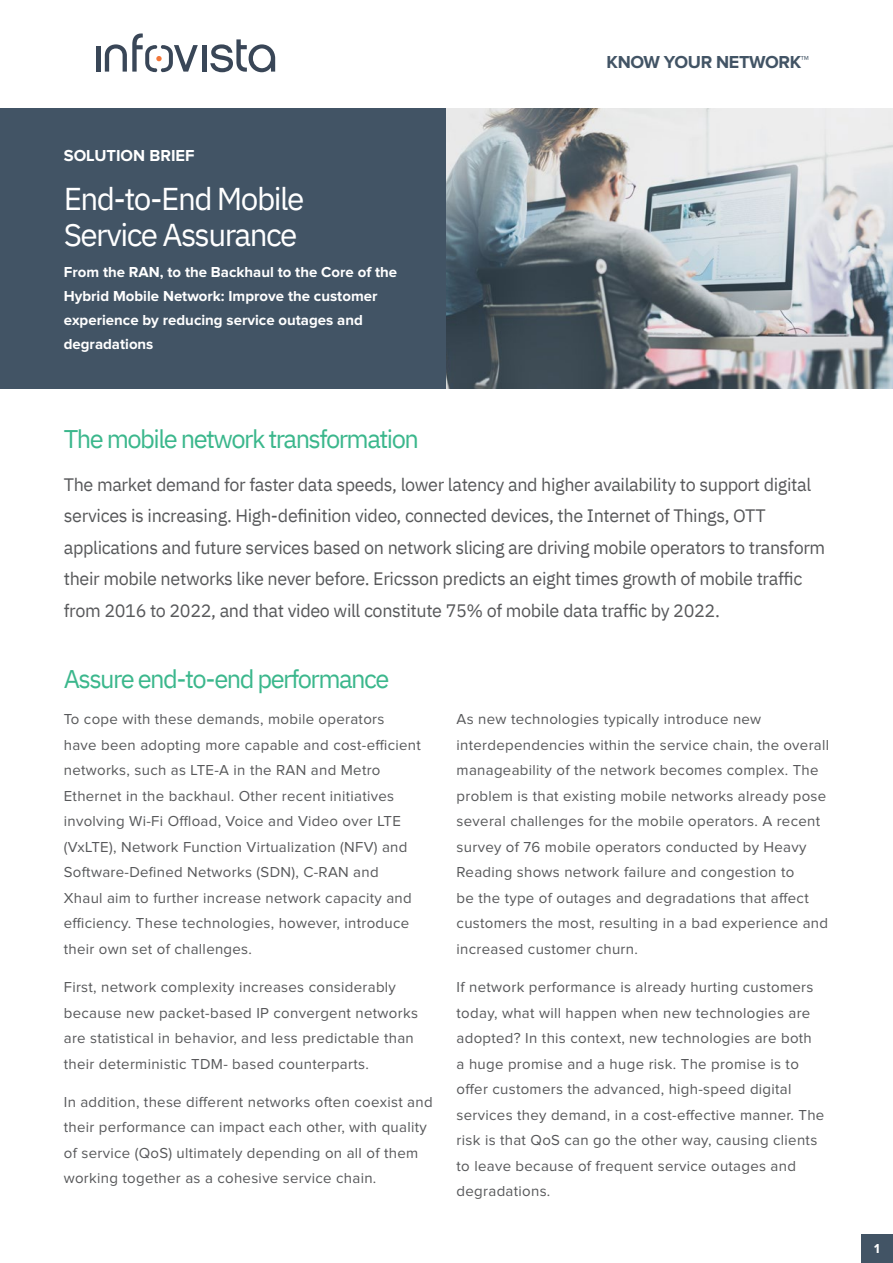
<style>
.page{position:relative;width:893px;height:1263px;background:#fff}
.page>*{position:absolute;margin:0;border:0;box-sizing:border-box;transform-origin:0 0}
.t1{font:31.5px/36px "IBM Plex Sans";letter-spacing:-.05em;color:#fff}
.t2{font:25.5px "IBM Plex Sans";letter-spacing:-.06em;color:#3bb78c}
.t3{font:18px/31.5px "IBM Plex Sans";letter-spacing:-.02em;color:#57585a}
.t4{font:700 18px "Proxima Nova";letter-spacing:-.02em;color:#425465}
.t5{font:700 16.5px "Proxima Nova";color:#fff}
.t6{font:15px/25.5px "Proxima Nova";letter-spacing:.02em;color:#57585a}
.t7{font:700 15px/24px "Proxima Nova";color:#fff}
.t8{font:700 13.5px "Proxima Nova";color:#fff}
</style>
<div class="page">
<div style="left:861px;top:1234px;width:32px;height:29px;background:#425465"></div>
<hr style="left:96px;top:46px;width:4px;height:26px;background:#394657">
<hr style="left:202px;top:45px;width:4px;height:27px;background:#394657">
<svg style="left:210px;top:39px;width:65px;height:33px"></svg>
<svg style="left:105px;top:33px;width:93px;height:39px"></svg>
<div style="left:0;top:108px;width:446px;height:281px;background:#425465"></div>
<img style="left:446px;top:108px;width:447px;height:281px">
<p class="t5" style="left:64px;top:148px;width:132px">SOLUTION BRIEF</p>
<h1 class="t1" style="left:64px;top:178px;width:242px">End-to-End Mobile<br>Service Assurance</h1>
<p class="t7" style="left:64px;top:261px;width:335px">From the RAN, to the Backhaul to the Core of the Hybrid Mobile Network: Improve the customer experience by reducing service outages and degradations</p>
<p class="t4" style="left:607px;top:54px;width:204px">KNOW YOUR NETWORK™</p>
<h2 class="t2" style="left:64px;top:420px;width:357px">The mobile network transformation</h2>
<p class="t3" style="left:64px;top:467px;width:763px">The market demand for faster data speeds, lower latency and higher availability to support digital services is increasing. High-definition video, connected devices, the Internet of Things, OTT applications and future services based on network slicing are driving mobile operators to transform their mobile networks like never before. Ericsson predicts an eight times growth of mobile traffic from 2016 to 2022, and that video will constitute 75% of mobile data traffic by 2022.</p>
<h2 class="t2" style="left:64px;top:659px;width:327px">Assure end-to-end performance</h2>
<p class="t6" style="left:64px;top:707px;width:359px">To cope with these demands, mobile operators have been adopting more capable and cost-efficient networks, such as LTE-A in the RAN and Metro Ethernet in the backhaul. Other recent initiatives involving Wi-Fi Offload, Voice and Video over LTE (VxLTE), Network Function Virtualization (NFV) and Software-Defined Networks (SDN), C-RAN and Xhaul aim to further increase network capacity and efficiency. These technologies, however, introduce their own set of challenges.</p>
<p class="t6" style="left:64px;top:975px;width:356px">First, network complexity increases considerably because new packet-based IP convergent networks are statistical in behavior, and less predictable than their deterministic TDM- based counterparts.</p>
<p class="t6" style="left:64px;top:1090px;width:370px">In addition, these different networks often coexist and their performance can impact each other, with quality of service (QoS) ultimately depending on all of them working together as a cohesive service chain.</p>
<p class="t6" style="left:457px;top:707px;width:374px">As new technologies typically introduce new interdependencies within the service chain, the overall manageability of the network becomes complex. The problem is that existing mobile networks already pose several challenges for the mobile operators. A recent survey of 76 mobile operators conducted by Heavy Reading shows network failure and congestion to<br>be the type of outages and degradations that affect customers the most, resulting in a bad experience and increased customer churn.</p>
<p class="t6" style="left:457px;top:975px;width:369px">If network performance is already hurting customers today, what will happen when new technologies are adopted? In this context, new technologies are both<br>a huge promise and a huge risk. The promise is to offer customers the advanced, high-speed digital services they demand, in a cost-effective manner. The risk is that QoS can go the other way, causing clients to leave because of frequent service outages and degradations.</p>
<p class="t8" style="left:874px;top:1242px;width:7px">1</p>
</div>
